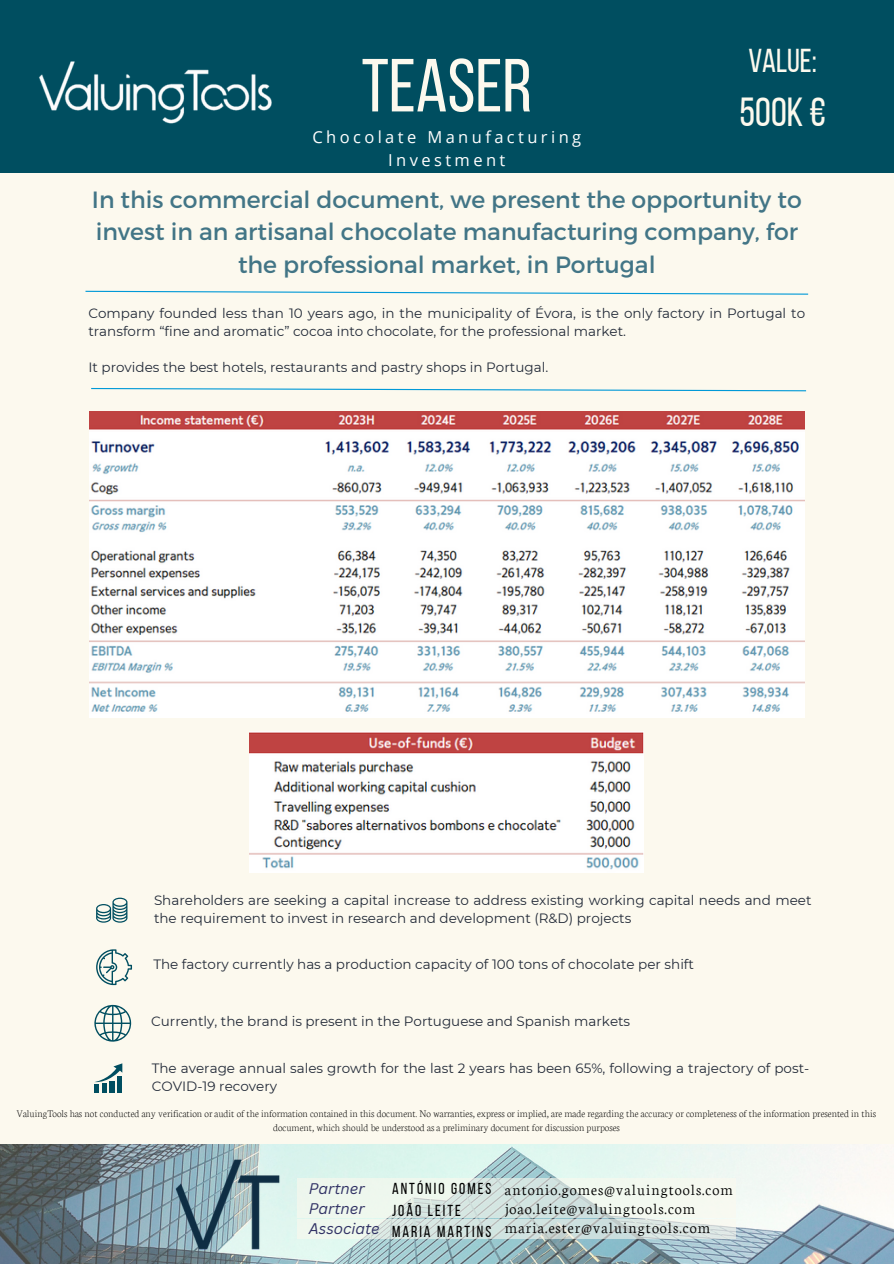
<style>
.page{position:relative;width:894px;height:1264px;background:#fff}
.page>*{position:absolute;margin:0;border:0;box-sizing:border-box;transform-origin:0 0}
.t1{font:75px "Bebas Neue";color:#fcf9ee}
.t2{font:40.5px "Bebas Neue";color:#fcf9ee}
.t3{font:33px "Bebas Neue";color:#fcf9ee}
.t4{font:23.55px/32.7px "Montserrat";color:#427586;text-align:center}
.t5{font:16.5px/22.5px "Open Sans";letter-spacing:.205em;color:#fff;text-align:center}
.t6{font:300 16.05px/19.2px "Neuton";letter-spacing:.06em;color:#000}
.t7{font:15.9px/21.3px "Bebas Neue";letter-spacing:.13em;color:#000}
.t8{font:italic 15px/20.2px "Canva Sans";color:#313265}
.t9{font:13.5px/18px "Montserrat";color:#222a38}
.t10{font:200 10.65px/14.1px "Neuton";color:#000;text-align:center}
</style>
<div class="page">
<div style="left:0;top:0;width:893px;height:1263px;background:#fcf9ee"></div>
<div style="left:0;top:0;width:893px;height:173px;background:#004e60"></div>
<svg style="left:91px;top:388px;width:716px;height:4px"></svg>
<img style="left:0;top:1144px;width:893px;height:119px">
<svg style="left:297px;top:1177px;width:438px;height:20px;fill:#eef7ee"></svg>
<svg style="left:297px;top:1198px;width:438px;height:19px;fill:#eef7ee"></svg>
<svg style="left:297px;top:1219px;width:438px;height:19px"></svg>
<svg style="left:85px;top:290px;width:724px;height:5px"></svg>
<img style="left:39px;top:61px;width:233px;height:63px">
<img style="left:168px;top:1145px;width:118px;height:117px">
<img style="left:89px;top:411px;width:715px;height:306px">
<svg style="left:96px;top:897px;width:31px;height:25px"></svg>
<svg style="left:96px;top:949px;width:36px;height:36px"></svg>
<div style="left:94px;top:1084px;width:5px;height:8px;background:#004e60"></div>
<div style="left:102px;top:1083px;width:5px;height:9px;background:#004e60"></div>
<div style="left:110px;top:1080px;width:5px;height:12px;background:#004e60"></div>
<div style="left:117px;top:1076px;width:5px;height:16px;background:#004e60"></div>
<svg style="left:94px;top:1063px;width:28px;height:20px"></svg>
<svg style="left:94px;top:1004px;width:38px;height:38px"></svg>
<img style="left:250px;top:731px;width:393px;height:141px">
<h1 class="t1" style="left:361px;top:55px;width:172px">TEASER</h1>
<p class="t5" style="left:312px;top:126px;width:270px">Chocolate Manufacturing<br>Investment</p>
<h6 class="t3" style="left:748px;top:48px;width:70px">VALUE:</h6>
<h6 class="t2" style="left:739px;top:96px;width:88px">500K €</h6>
<p class="t4" style="left:92px;top:182px;width:711px">In this commercial document, we present the opportunity to invest in an artisanal chocolate manufacturing company, for the professional market, in Portugal</p>
<h6 class="t9" style="left:88px;top:304px;width:718px">Company founded less than 10 years ago, in the municipality of Évora, is the only factory in Portugal to transform “fine and aromatic” cocoa into chocolate, for the professional market.</h6>
<p class="t9" style="left:88px;top:358px;width:461px">It provides the best hotels, restaurants and pastry shops in Portugal.</p>
<p class="t9" style="left:154px;top:890px;width:659px">Shareholders are seeking a capital increase to address existing working capital needs and meet the requirement to invest in research and development (R&amp;D) projects</p>
<h6 class="t9" style="left:153px;top:955px;width:542px">The factory currently has a production capacity of 100 tons of chocolate per shift</h6>
<h6 class="t9" style="left:151px;top:1012px;width:480px">Currently, the brand is present in the Portuguese and Spanish markets</h6>
<p class="t9" style="left:152px;top:1058px;width:659px">The average annual sales growth for the last 2 years has been 65%, following a trajectory of post-<br>COVID-19 recovery</p>
<p class="t10" style="left:16px;top:1105px;width:860px">ValuingTools has not conducted any verification or audit of the information contained in this document. No warranties, express or implied, are made regarding the accuracy or completeness of the information presented in this document, which should be understood as a preliminary document for discussion purposes</p>
<p class="t8" style="left:309px;top:1177px;width:72px">Partner<br>Partner<br>Associate</p>
<p class="t7" style="left:392px;top:1179px;width:101px">ANTÓNIO GOMES<br>JOÃO LEITE<br>MARIA MARTINS</p>
<h6 class="t6" style="left:505px;top:1178px;width:229px">antonio.gomes@valuingtools.com joao.leite@valuingtools.com maria.ester@valuingtools.com</h6>
</div>
